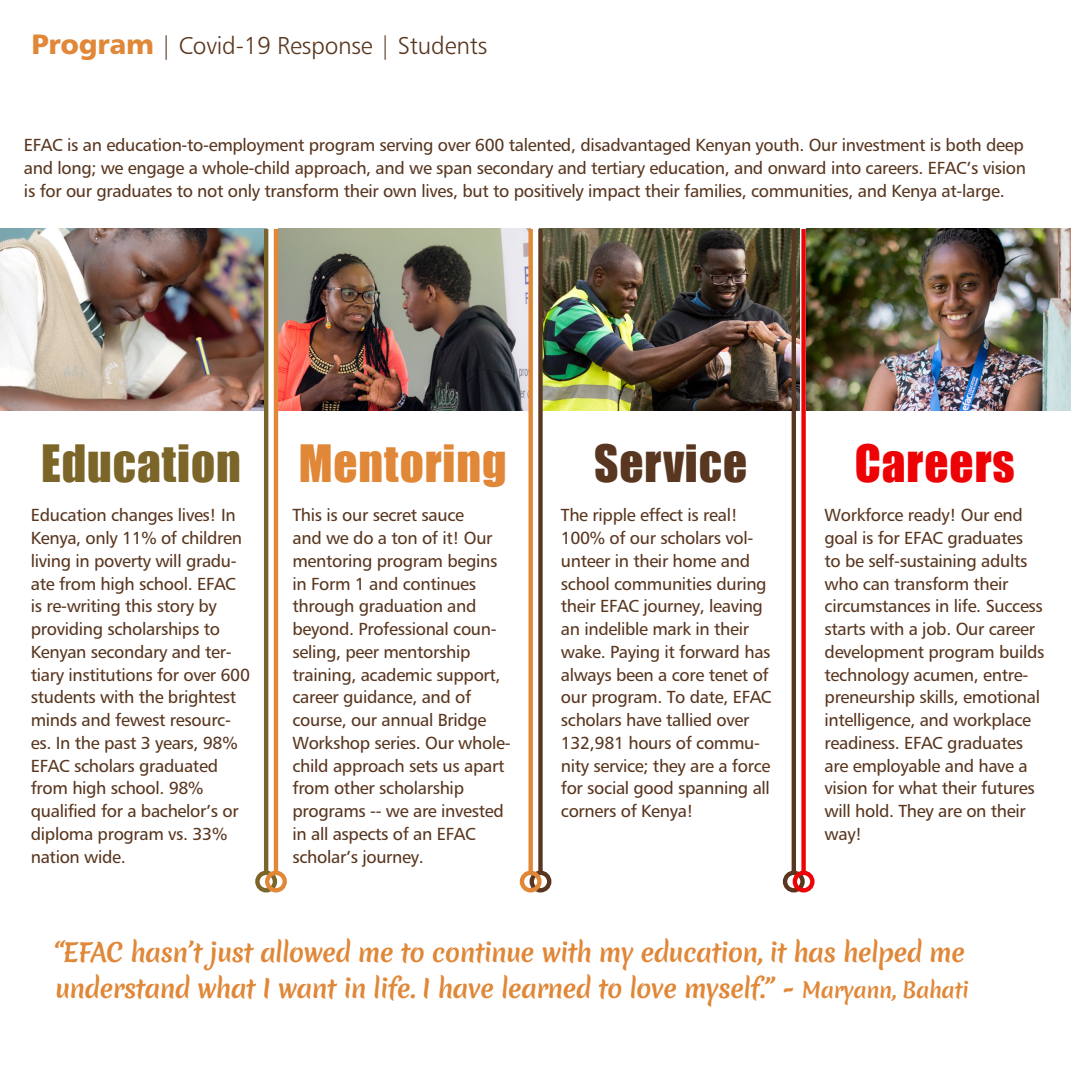
<style>
.page{position:relative;width:1071px;height:1071px;background:#fff}
.page>*{position:absolute;margin:0;border:0;box-sizing:border-box;transform-origin:0 0}
.t1{font:47.25px "Impact";letter-spacing:.02em;color:#7c6528}
.t2{font:47.25px "Impact";letter-spacing:.02em;color:#e08738}
.t3{font:47.25px "Impact";letter-spacing:.02em;color:#59361f}
.t4{font:47.25px "Impact";letter-spacing:.02em;color:#ed0306}
.t5{font:700 25.2px/35.7px "Merienda";letter-spacing:-.03em;color:#e08738}
.t6{font:24.5px "Humanist 777 BT Light B";letter-spacing:-.01em;color:#59361f}
.t7{font:17.5px/22.8px "Humanist 777 BT Roman B";letter-spacing:-.02em;color:#59361f}
.s1{font-family:"Humanist 777 BT Black B";font-size:28px;color:#e08738}
.s2{font-size:21px}
</style>
<div class="page">
<img style="left:0;top:229px;width:264px;height:182px">
<img style="left:278px;top:229px;width:250px;height:182px">
<img style="left:543px;top:229px;width:256px;height:182px">
<img style="left:807px;top:229px;width:264px;height:181px">
<hr style="left:264px;top:229px;width:4px;height:644px;background:#7c6528">
<div style="left:255px;top:871px;width:22px;height:21px;border:4px solid #7c6528;border-radius:50%"></div>
<hr style="left:274px;top:229px;width:4px;height:644px;background:#e08738">
<div style="left:265px;top:871px;width:22px;height:21px;border:4px solid #e08738;border-radius:50%"></div>
<div style="left:538px;top:229px;width:5px;height:644px;background:#59361f"></div>
<div style="left:530px;top:871px;width:21px;height:21px;border:4px solid #59361f;border-radius:50%"></div>
<div style="left:528px;top:229px;width:5px;height:644px;background:#e08738"></div>
<div style="left:520px;top:871px;width:22px;height:21px;border:4px solid #e08738;border-radius:50%"></div>
<hr style="left:792px;top:229px;width:4px;height:644px;background:#59361f">
<div style="left:783px;top:871px;width:22px;height:21px;border:4px solid #59361f;border-radius:50%"></div>
<div style="left:801px;top:229px;width:5px;height:644px;background:#ed0306"></div>
<div style="left:793px;top:871px;width:22px;height:21px;border:4px solid #ed0306;border-radius:50%"></div>
<h3 class="t6" style="left:32px;top:30px;width:457px"><span class="s1">Program</span> | Covid-19 Response | Students</h3>
<p class="t7" style="left:24px;top:133px;width:1004px;text-align:justify">EFAC is an education-to-employment program serving over 600 talented, disadvantaged Kenyan youth. Our investment is both deep and long; we engage a whole-child approach, and we span secondary and tertiary education, and onward into careers. EFAC’s vision is for our graduates to not only transform their own lives, but to positively impact their families, communities, and Kenya at-large.</p>
<h1 class="t2" style="left:299px;top:427px;width:209px">Mentoring</h1>
<h1 class="t3" style="left:594px;top:427px;width:155px">Service</h1>
<h1 class="t4" style="left:855px;top:427px;width:162px">Careers</h1>
<h1 class="t1" style="left:41px;top:427px;width:201px">Education</h1>
<p class="t7" style="left:31px;top:503px;width:221px">Education changes lives! In<br>Kenya, only 11% of children living in poverty will gradu&shy;ate from high school. EFAC is re-writing this story by providing scholarships to<br>Kenyan secondary and ter&shy;tiary institutions for over 600 students with the brightest minds and fewest resourc&shy;es. In the past 3 years, 98%<br>EFAC scholars graduated from high school. 98% qualified for a bachelor’s or diploma program vs. 33% nation wide.</p>
<p class="t7" style="left:293px;top:503px;width:220px">This is our secret sauce<br>and we do a ton of it! Our mentoring program begins in Form 1 and continues through graduation and beyond. Professional coun&shy;seling, peer mentorship training, academic support, career guidance, and of course, our annual Bridge<br>Workshop series. Our whole&shy;child approach sets us apart from other scholarship programs -- we are invested in all aspects of an EFAC scholar’s journey.</p>
<p class="t7" style="left:561px;top:503px;width:212px">The ripple effect is real!<br>100% of our scholars vol&shy;unteer in their home and school communities during their EFAC journey, leaving an indelible mark in their wake. Paying it forward has always been a core tenet of our program. To date, EFAC scholars have tallied over<br>132,981 hours of commu&shy;nity service; they are a force for social good spanning all corners of Kenya!</p>
<p class="t7" style="left:825px;top:503px;width:221px">Workforce ready! Our end goal is for EFAC graduates<br>to be self-sustaining adults who can transform their circumstances in life. Success starts with a job. Our career development program builds technology acumen, entre&shy;preneurship skills, emotional intelligence, and workplace readiness. EFAC graduates are employable and have a vision for what their futures will hold. They are on their way!</p>
<h2 class="t5" style="left:55px;top:935px;width:915px">“EFAC hasn’t just allowed me to continue with my education, it has helped me understand what I want in life. I have learned to love myself.” - <span class="s2">Maryann, Bahati</span></h2>
</div>
